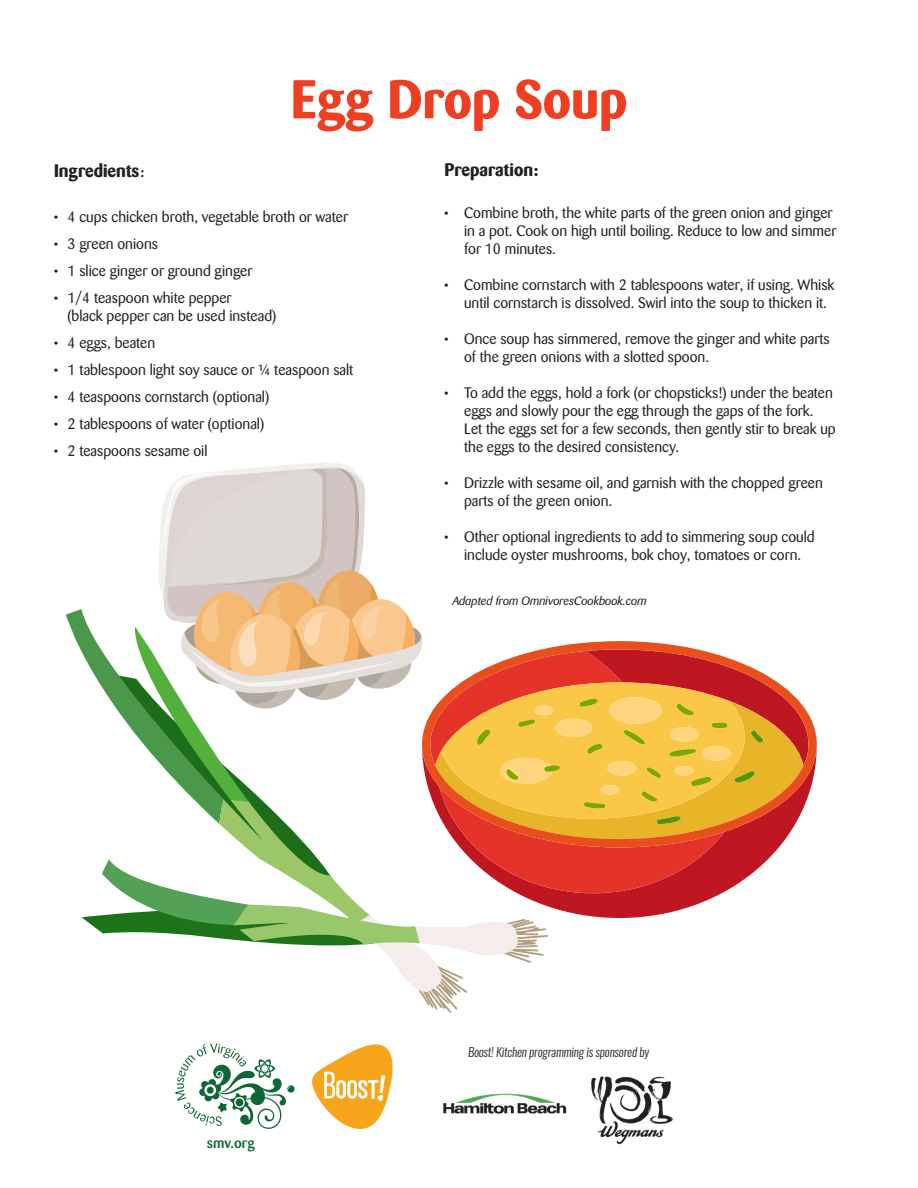
<style>
.page{position:relative;width:918px;height:1188px;background:#fff}
.page>*{position:absolute;margin:0;border:0;box-sizing:border-box;transform-origin:0 0}
.t1{font:700 54px "Barmeno BQ";color:#ef3e22}
.t2{font:700 18px "Barmeno BQ";color:#231f20}
.t3{font:15px/18px "Barmeno BQ";color:#231f20}
.t4{font:500 14.4px "Barmeno BQ";color:#0d6836}
.t5{font:italic 300 12.3px "Oswald";letter-spacing:-.01em;color:#231f20}
.t6{font:italic 12px "Barmeno BQ";color:#231f20}
.s1{font-weight:400}
</style>
<div class="page">
<svg style="left:312px;top:1044px;width:81px;height:85px"></svg>
<img style="left:443px;top:1093px;width:124px;height:21px">
<img style="left:592px;top:1076px;width:81px;height:69px">
<svg style="left:175px;top:1043px;width:120px;height:86px"></svg>
<svg style="left:808px;top:713px;width:9px;height:83px"></svg>
<svg style="left:66px;top:462px;width:742px;height:551px"></svg>
<h1 class="t1" style="left:291px;top:67px;width:338px">Egg Drop Soup</h1>
<p class="t2" style="left:54px;top:160px;width:92px">Ingredients<span class="s1">:</span></p>
<p class="t3" style="left:54px;top:208px;width:296px">• 4 cups chicken broth, vegetable broth or water</p>
<p class="t3" style="left:54px;top:235px;width:106px">• 3 green onions</p>
<p class="t3" style="left:54px;top:262px;width:200px">• 1 slice ginger or ground ginger</p>
<p class="t3" style="left:68px;top:289px;width:210px;text-indent:-14px">• 1/4 teaspoon white pepper<br>(black pepper can be used instead)</p>
<p class="t3" style="left:54px;top:334px;width:103px">• 4 eggs, beaten</p>
<p class="t3" style="left:54px;top:361px;width:301px">• 1 tablespoon light soy sauce or ¼ teaspoon salt</p>
<p class="t3" style="left:54px;top:388px;width:217px">• 4 teaspoons cornstarch (optional)</p>
<p class="t3" style="left:54px;top:415px;width:212px">• 2 tablespoons of water (optional)</p>
<p class="t3" style="left:54px;top:442px;width:155px">• 2 teaspoons sesame oil</p>
<p class="t2" style="left:445px;top:159px;width:95px">Preparation:</p>
<p class="t3" style="left:464px;top:204px;width:374px;text-indent:-20px">• Combine broth, the white parts of the green onion and ginger in a pot. Cook on high until boiling. Reduce to low and simmer for 10 minutes.</p>
<p class="t3" style="left:464px;top:276px;width:372px;text-indent:-20px">• Combine cornstarch with 2 tablespoons water, if using. Whisk until cornstarch is dissolved. Swirl into the soup to thicken it.</p>
<p class="t3" style="left:464px;top:330px;width:367px;text-indent:-20px">• Once soup has simmered, remove the ginger and white parts of the green onions with a slotted spoon.</p>
<p class="t3" style="left:464px;top:384px;width:373px;text-indent:-20px">• To add the eggs, hold a fork (or chopsticks!) under the beaten eggs and slowly pour the egg through the gaps of the fork.<br>Let the eggs set for a few seconds, then gently stir to break up the eggs to the desired consistency.</p>
<p class="t3" style="left:464px;top:474px;width:360px;text-indent:-20px">• Drizzle with sesame oil, and garnish with the chopped green parts of the green onion.</p>
<p class="t3" style="left:445px;top:528px;width:372px;text-align:center">• Other optional ingredients to add to simmering soup could include oyster mushrooms, bok choy, tomatoes or corn.</p>
<p class="t6" style="left:452px;top:594px;width:196px">Adapted from OmnivoresCookbook.com</p>
<p class="t4" style="left:207px;top:1134px;width:49px">smv.org</p>
<p class="t5" style="left:468px;top:1044px;width:183px">Boost! Kitchen programming is sponsored by</p>
</div>
